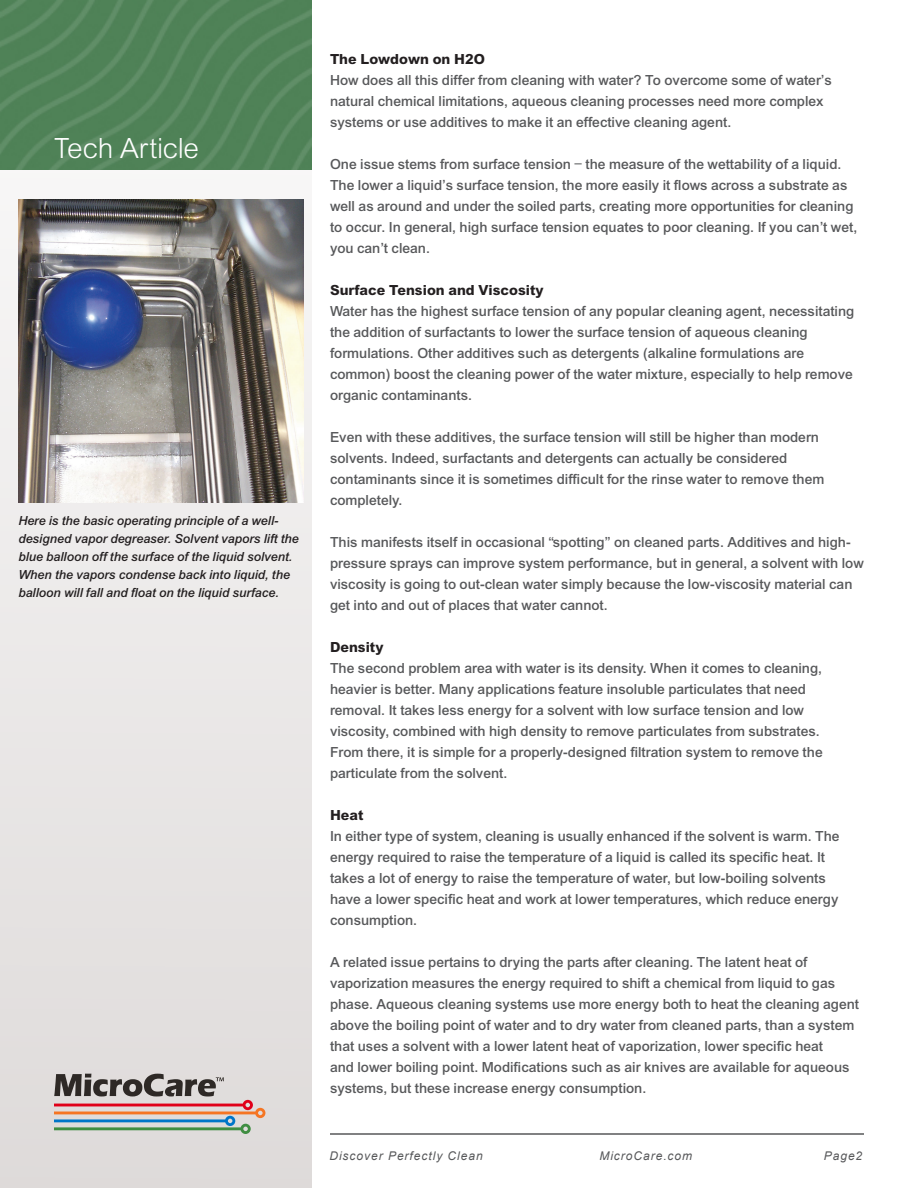
<style>
.page{position:relative;width:918px;height:1188px;background:#fff}
.page>*{position:absolute;margin:0;border:0;box-sizing:border-box;transform-origin:0 0}
.t1{font:30px "Arial Lgt";letter-spacing:-.02em;color:#fff}
.t2{font:15px/21px "Arial Mdm";color:#57585a}
.t3{font:15px "Arial Bld";color:#231f20}
.t4{font:13.5px/18px "Arial Mdm Itl";color:#231f20}
.t5{font:italic 12px "Arial";letter-spacing:.08em;color:#57585a}
</style>
<div class="page">
<svg style="left:0;top:199px;width:312px;height:989px;background:#e7e4e3"></svg>
<svg style="left:54px;top:1074px;width:211px;height:60px;background:#b4a9a5"></svg>
<img style="left:18px;top:200px;width:285px;height:302px">
<hr style="left:330px;top:1133px;width:534px;height:2px;background:#57585a">
<img style="left:0;top:0;width:312px;height:170px">
<p class="t1" style="left:54px;top:128px;width:146px">Tech Article</p>
<p class="t4" style="left:18px;top:513px;width:282px">Here is the basic operating principle of a well&shy;designed vapor degreaser. Solvent vapors lift the blue balloon off the surface of the liquid solvent.<br>When the vapors condense back into liquid, the balloon will fall and float on the liquid surface.</p>
<p class="t3" style="left:330px;top:49px;width:156px">The Lowdown on H2O</p>
<p class="t2" style="left:330px;top:71px;width:503px">How does all this differ from cleaning with water? To overcome some of water’s natural chemical limitations, aqueous cleaning processes need more complex systems or use additives to make it an effective cleaning agent.</p>
<p class="t2" style="left:330px;top:155px;width:529px">One issue stems from surface tension – the measure of the wettability of a liquid.<br>The lower a liquid’s surface tension, the more easily it flows across a substrate as well as around and under the soiled parts, creating more opportunities for cleaning to occur. In general, high surface tension equates to poor cleaning. If you can’t wet, you can’t clean.</p>
<p class="t3" style="left:330px;top:280px;width:215px">Surface Tension and Viscosity</p>
<p class="t2" style="left:330px;top:302px;width:526px">Water has the highest surface tension of any popular cleaning agent, necessitating the addition of surfactants to lower the surface tension of aqueous cleaning formulations. Other additives such as detergents (alkaline formulations are common) boost the cleaning power of the water mixture, especially to help remove organic contaminants.</p>
<p class="t2" style="left:330px;top:428px;width:496px">Even with these additives, the surface tension will still be higher than modern solvents. Indeed, surfactants and detergents can actually be considered contaminants since it is sometimes difficult for the rinse water to remove them completely.</p>
<p class="t2" style="left:330px;top:533px;width:535px">This manifests itself in occasional “spotting” on cleaned parts. Additives and high&shy;pressure sprays can improve system performance, but in general, a solvent with low viscosity is going to out-clean water simply because the low-viscosity material can get into and out of places that water cannot.</p>
<p class="t3" style="left:330px;top:637px;width:55px">Density</p>
<p class="t2" style="left:330px;top:659px;width:494px">The second problem area with water is its density. When it comes to cleaning, heavier is better. Many applications feature insoluble particulates that need removal. It takes less energy for a solvent with low surface tension and low viscosity, combined with high density to remove particulates from substrates.</p>
<p class="t2" style="left:330px;top:743px;width:494px">From there, it is simple for a properly-designed filtration system to remove the particulate from the solvent.</p>
<p class="t3" style="left:330px;top:805px;width:35px">Heat</p>
<p class="t2" style="left:330px;top:827px;width:511px">In either type of system, cleaning is usually enhanced if the solvent is warm. The energy required to raise the temperature of a liquid is called its specific heat. It takes a lot of energy to raise the temperature of water, but low-boiling solvents have a lower specific heat and work at lower temperatures, which reduce energy consumption.</p>
<p class="t2" style="left:330px;top:953px;width:531px">A related issue pertains to drying the parts after cleaning. The latent heat of vaporization measures the energy required to shift a chemical from liquid to gas phase. Aqueous cleaning systems use more energy both to heat the cleaning agent above the boiling point of water and to dry water from cleaned parts, than a system that uses a solvent with a lower latent heat of vaporization, lower specific heat<br>and lower boiling point. Modifications such as air knives are available for aqueous systems, but these increase energy consumption.</p>
<p class="t5" style="left:329px;top:1148px;width:155px">Discover Perfectly Clean</p>
<p class="t5" style="left:599px;top:1148px;width:94px">MicroCare.com</p>
<p class="t5" style="left:824px;top:1148px;width:40px">Page2</p>
</div>
